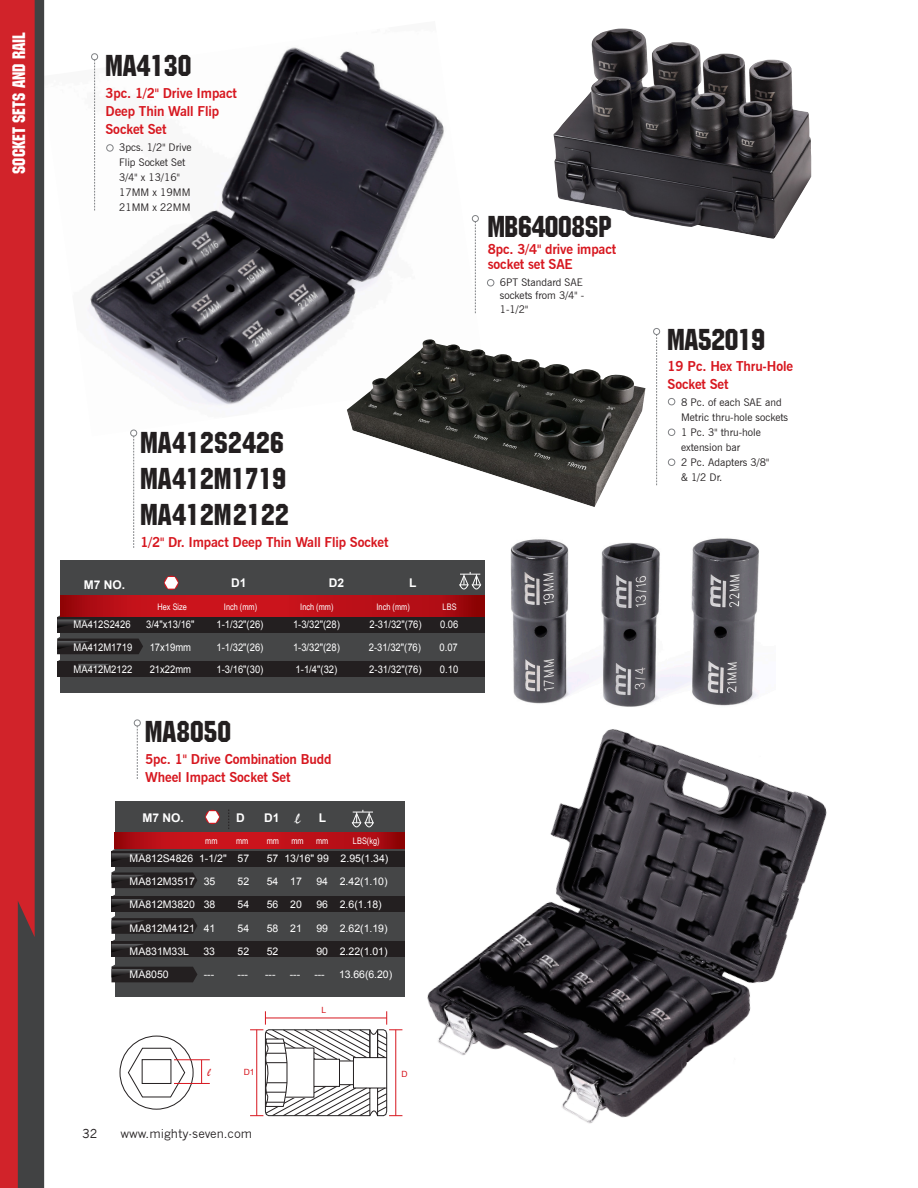
<style>
.page{position:relative;width:918px;height:1188px;background:#fff}
.page>*{position:absolute;margin:0;border:0;box-sizing:border-box;transform-origin:0 0}
.t1{font:30px "Machine IT Cby BT";color:#231f20}
.t2{font:18px "Machine IT Cby BT";color:#fff}
.t3{font:700 15px "AR Script 1";color:#fff}
.t4{font:700 13.5px/18px "News Gothic BT";letter-spacing:-.01em;color:#d7171f}
.t5{font:12.3px "Brush Script";color:#d7171f}
.t6{font:12px "News Gothic";color:#231f20}
.t7{font:700 12px "Arial";color:#fff}
.t8{font:10.5px "Arial";color:#fff}
.t9{font:10.5px/15px "News Gothic BT";color:#231f20}
.t10{font:10.5px "Arial";color:#fff;scale:.9 1}
.t11{font:9px "Arial Narrow";color:#fff}
.t12{font:8.55px "Arial";color:#d7171f}
</style>
<div class="page">
<img style="left:44px;top:21px;width:435px;height:415px">
<img style="left:347px;top:339px;width:299px;height:168px">
<div style="left:60px;top:560px;width:425px;height:133px;background:#454647"></div>
<div style="left:57px;top:661px;width:428px;height:16px;background:#231f20"></div>
<div style="left:57px;top:617px;width:428px;height:16px;background:#231f20"></div>
<svg style="left:60px;top:595px;width:425px;height:22px;background:#bb0f17"></svg>
<div style="left:115px;top:802px;width:290px;height:195px;background:#454647"></div>
<div style="left:111px;top:942px;width:294px;height:15px;background:#231f20"></div>
<div style="left:111px;top:897px;width:294px;height:15px;background:#231f20"></div>
<div style="left:111px;top:851px;width:294px;height:16px;background:#231f20"></div>
<svg style="left:115px;top:832px;width:258px;height:17px;background:#bf1018"></svg>
<svg style="left:111px;top:843px;width:86px;height:140px"></svg>
<img style="left:373px;top:729px;width:454px;height:395px">
<img style="left:510px;top:538px;width:249px;height:169px">
<div style="left:134px;top:720px;width:7px;height:6px;border:1px solid #808285;border-radius:50%"></div>
<svg style="left:137px;top:726px;width:1px;height:53px"></svg>
<svg style="left:228px;top:810px;width:1px;height:19px"></svg>
<svg style="left:205px;top:810px;width:15px;height:14px"></svg>
<svg style="left:206px;top:811px;width:13px;height:12px"></svg>
<svg style="left:250px;top:1011px;width:152px;height:106px"></svg>
<svg style="left:119px;top:1036px;width:75px;height:74px"></svg>
<hr style="left:174px;top:1059px;width:36px;height:1px;background:#d7171f">
<hr style="left:174px;top:1083px;width:36px;height:1px;background:#d7171f">
<svg style="left:201px;top:1060px;width:1px;height:23px"></svg>
<svg style="left:164px;top:576px;width:14px;height:14px"></svg>
<svg style="left:165px;top:577px;width:13px;height:12px"></svg>
<div style="left:130px;top:430px;width:7px;height:6px;border:1px solid #808285;border-radius:50%"></div>
<svg style="left:133px;top:436px;width:1px;height:112px"></svg>
<div style="left:91px;top:53px;width:7px;height:7px;border:1px solid #808285;border-radius:50%"></div>
<svg style="left:94px;top:60px;width:1px;height:151px"></svg>
<div style="left:106px;top:144px;width:7px;height:8px;border:1px solid #808285;border-radius:50%"></div>
<svg style="left:352px;top:810px;width:22px;height:17px"></svg>
<svg style="left:459px;top:572px;width:22px;height:18px"></svg>
<img style="left:554px;top:28px;width:257px;height:211px">
<div style="left:653px;top:328px;width:7px;height:7px;border:1px solid #808285;border-radius:50%"></div>
<svg style="left:656px;top:334px;width:1px;height:151px"></svg>
<div style="left:668px;top:398px;width:7px;height:7px;border:1px solid #808285;border-radius:50%"></div>
<div style="left:668px;top:429px;width:7px;height:7px;border:1px solid #808285;border-radius:50%"></div>
<div style="left:668px;top:459px;width:7px;height:7px;border:1px solid #808285;border-radius:50%"></div>
<svg style="left:57px;top:609px;width:86px;height:63px"></svg>
<div style="left:472px;top:215px;width:7px;height:7px;border:1px solid #808285;border-radius:50%"></div>
<svg style="left:475px;top:221px;width:1px;height:92px"></svg>
<div style="left:487px;top:279px;width:7px;height:7px;border:1px solid #808285;border-radius:50%"></div>
<div style="left:0;top:0;width:44px;height:1188px;background:#d1232a"></div>
<svg style="left:18px;top:0;width:26px;height:1188px"></svg>
<p class="t2" style="left:8px;top:174px;width:144px;rotate:-90deg">Socket Sets and Rail</p>
<p class="t1" style="left:106px;top:47px;width:87px">MA4130</p>
<p class="t4" style="left:106px;top:84px;width:133px">3pc. 1/2" Drive Impact</p>
<p class="t4" style="left:106px;top:102px;width:115px">Deep Thin Wall Flip</p>
<p class="t4" style="left:106px;top:120px;width:62px">Socket Set</p>
<p class="t9" style="left:119px;top:140px;width:74px">3pcs. 1/2" Drive</p>
<p class="t9" style="left:119px;top:155px;width:68px">Flip Socket Set</p>
<p class="t9" style="left:119px;top:170px;width:62px">3/4" x 13/16"</p>
<p class="t9" style="left:119px;top:185px;width:73px">17MM x 19MM</p>
<p class="t9" style="left:119px;top:200px;width:73px">21MM x 22MM</p>
<p class="t1" style="left:488px;top:209px;width:126px">MB64008SP</p>
<p class="t4" style="left:488px;top:241px;width:130px;line-height:15px">8pc. 3/4" drive impact socket set SAE</p>
<p class="t9" style="left:500px;top:275px;width:86px;line-height:13.5px">6PT Standard SAE sockets from 3/4" -<br>1-1/2"</p>
<p class="t1" style="left:140px;top:424px;width:145px">MA412S2426</p>
<p class="t1" style="left:140px;top:460px;width:147px">MA412M1719</p>
<p class="t1" style="left:140px;top:496px;width:150px">MA412M2122</p>
<p class="t4" style="left:140px;top:533px;width:249px">1/2" Dr. Impact Deep Thin Wall Flip Socket</p>
<p class="t7" style="left:84px;top:577px;width:43px">M7 NO.</p>
<p class="t7" style="left:231px;top:575px;width:17px">D1</p>
<p class="t7" style="left:329px;top:575px;width:17px">D2</p>
<p class="t7" style="left:409px;top:575px;width:9px">L</p>
<p class="t11" style="left:158px;top:600px;width:31px">Hex Size</p>
<p class="t11" style="left:224px;top:600px;width:35px">Inch (mm)</p>
<p class="t11" style="left:300px;top:600px;width:35px">Inch (mm)</p>
<p class="t11" style="left:377px;top:600px;width:35px">Inch (mm)</p>
<p class="t11" style="left:443px;top:600px;width:15px">LBS</p>
<p class="t10" style="left:73px;top:618px;width:65px">MA412S2426</p>
<p class="t10" style="left:146px;top:618px;width:55px">3/4"x13/16"</p>
<p class="t10" style="left:217px;top:618px;width:54px">1-1/32"(26)</p>
<p class="t10" style="left:293px;top:618px;width:54px">1-3/32"(28)</p>
<p class="t10" style="left:369px;top:618px;width:60px">2-31/32"(76)</p>
<p class="t10" style="left:440px;top:618px;width:22px">0.06</p>
<p class="t10" style="left:73px;top:640px;width:67px">MA412M1719</p>
<p class="t10" style="left:150px;top:640px;width:48px">17x19mm</p>
<p class="t10" style="left:217px;top:640px;width:54px">1-1/32"(26)</p>
<p class="t10" style="left:293px;top:640px;width:54px">1-3/32"(28)</p>
<p class="t10" style="left:369px;top:640px;width:60px">2-31/32"(76)</p>
<p class="t10" style="left:439px;top:640px;width:22px">0.07</p>
<p class="t10" style="left:73px;top:663px;width:67px">MA412M2122</p>
<p class="t10" style="left:150px;top:663px;width:48px">21x22mm</p>
<p class="t10" style="left:217px;top:663px;width:54px">1-3/16"(30)</p>
<p class="t10" style="left:296px;top:663px;width:48px">1-1/4"(32)</p>
<p class="t10" style="left:369px;top:663px;width:60px">2-31/32"(76)</p>
<p class="t10" style="left:440px;top:663px;width:22px">0.10</p>
<p class="t1" style="left:145px;top:713px;width:87px">MA8050</p>
<p class="t4" style="left:145px;top:750px;width:188px">5pc. 1" Drive Combination Budd<br>Wheel Impact Socket Set</p>
<p class="t7" style="left:142px;top:809px;width:43px">M7 NO.</p>
<p class="t7" style="left:236px;top:809px;width:10px">D</p>
<p class="t7" style="left:264px;top:809px;width:17px">D1</p>
<p class="t3" style="left:295px;top:812px;width:6px">l</p>
<p class="t7" style="left:319px;top:809px;width:9px">L</p>
<p class="t11" style="left:205px;top:834px;width:14px">mm</p>
<p class="t11" style="left:236px;top:834px;width:14px">mm</p>
<p class="t11" style="left:267px;top:834px;width:14px">mm</p>
<p class="t11" style="left:291px;top:834px;width:14px">mm</p>
<p class="t11" style="left:316px;top:834px;width:14px">mm</p>
<p class="t11" style="left:353px;top:834px;width:28px">LBS(kg)</p>
<p class="t8" style="left:130px;top:851px;width:121px">MA812S4826 1-1/2" 57</p>
<p class="t8" style="left:267px;top:851px;width:123px">57 13/16" 99 2.95(1.34)</p>
<p class="t8" style="left:130px;top:874px;width:87px">MA812M3517 35</p>
<p class="t8" style="left:238px;top:874px;width:13px">52</p>
<p class="t8" style="left:267px;top:874px;width:37px">54 17</p>
<p class="t8" style="left:316px;top:874px;width:73px">94 2.42(1.10)</p>
<p class="t8" style="left:130px;top:898px;width:87px">MA812M3820 38</p>
<p class="t8" style="left:238px;top:898px;width:13px">54</p>
<p class="t8" style="left:267px;top:898px;width:37px">56 20</p>
<p class="t8" style="left:316px;top:898px;width:67px">96 2.6(1.18)</p>
<p class="t8" style="left:130px;top:921px;width:87px">MA812M4121 41</p>
<p class="t8" style="left:238px;top:921px;width:13px">54</p>
<p class="t8" style="left:267px;top:921px;width:37px">58 21</p>
<p class="t8" style="left:316px;top:921px;width:73px">99 2.62(1.19)</p>
<p class="t8" style="left:130px;top:944px;width:61px">MA831M33L</p>
<p class="t8" style="left:203px;top:944px;width:13px">33</p>
<p class="t8" style="left:238px;top:944px;width:13px">52</p>
<p class="t8" style="left:267px;top:944px;width:13px">52</p>
<p class="t8" style="left:316px;top:944px;width:73px">90 2.22(1.01)</p>
<p class="t8" style="left:130px;top:967px;width:41px">MA8050</p>
<p class="t8" style="left:204px;top:967px;width:12px">---</p>
<p class="t8" style="left:238px;top:967px;width:12px">---</p>
<p class="t8" style="left:265px;top:967px;width:12px">---</p>
<p class="t8" style="left:290px;top:967px;width:12px">---</p>
<p class="t8" style="left:314px;top:967px;width:12px">---</p>
<p class="t8" style="left:339px;top:967px;width:55px">13.66(6.20)</p>
<p class="t5" style="left:207px;top:1065px;width:4px">l</p>
<p class="t12" style="left:244px;top:1066px;width:12px">D1</p>
<p class="t6" style="left:82px;top:1127px;width:17px">32</p>
<p class="t6" style="left:120px;top:1127px;width:133px">www.mighty-seven.com</p>
<p class="t12" style="left:321px;top:1004px;width:6px">L</p>
<p class="t12" style="left:401px;top:1069px;width:8px">D</p>
<p class="t1" style="left:668px;top:322px;width:99px">MA52019</p>
<p class="t4" style="left:668px;top:357px;width:127px">19 Pc. Hex Thru-Hole<br>Socket Set</p>
<p class="t9" style="left:681px;top:395px;width:109px">8 Pc. of each SAE and<br>Metric thru-hole sockets</p>
<p class="t9" style="left:681px;top:425px;width:81px">1 Pc. 3" thru-hole extension bar</p>
<p class="t9" style="left:681px;top:455px;width:89px">2 Pc. Adapters 3/8" &amp; 1/2 Dr.</p>
</div>
